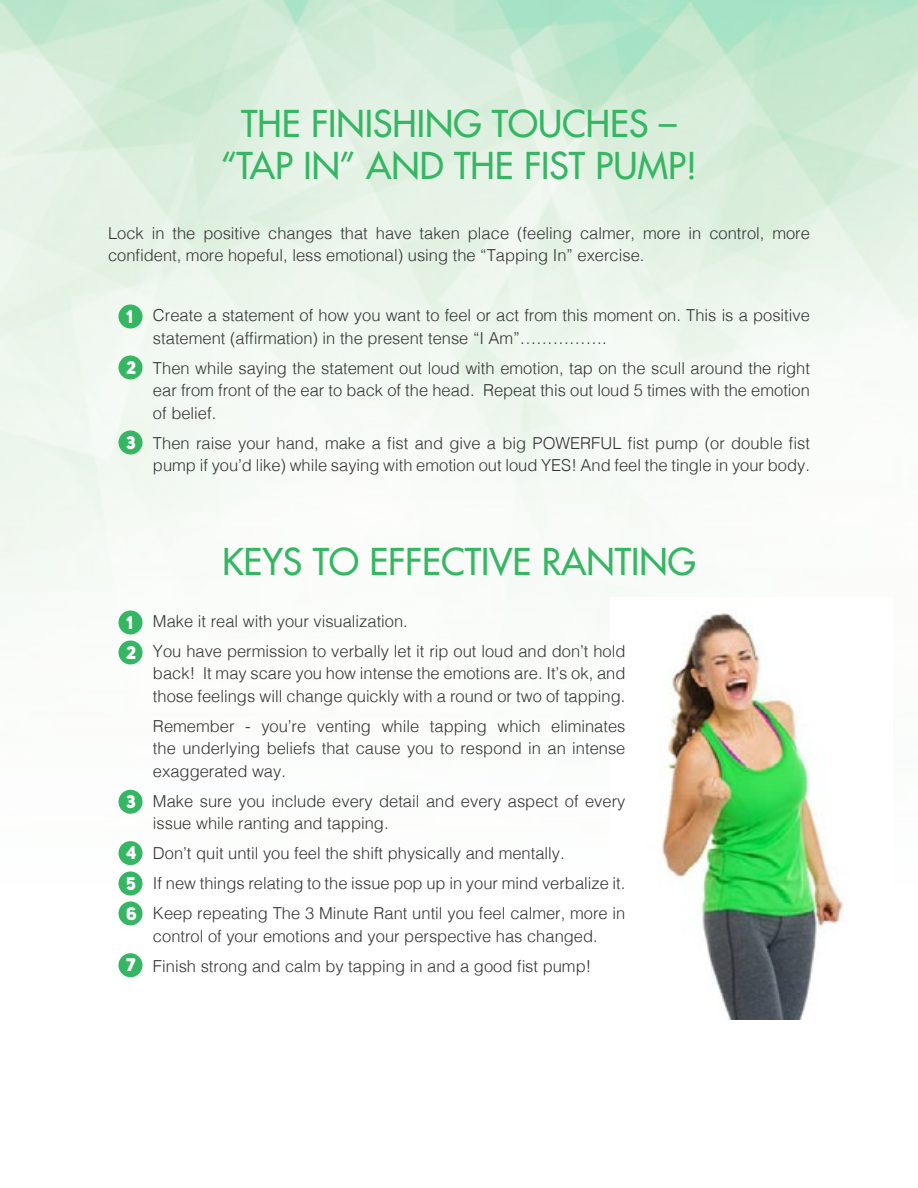
<style>
.page{position:relative;width:918px;height:1188px;background:#fff}
.page>*{position:absolute;margin:0;border:0;box-sizing:border-box;transform-origin:0 0}
.t1{font:36px/42px "Futura LT";color:#35b662;text-align:center}
.t2{font:18px/30.2px "Uni Sans Heavy CAPS";color:#fff}
.t3{font:300 16.5px/22.5px "Helvetica";color:#333}
</style>
<div class="page">
<img style="left:0;top:0;width:918px;height:913px">
<img style="left:610px;top:597px;width:283px;height:423px">
<div style="left:118px;top:304px;width:24px;height:24px;background:#35b662;border-radius:50%"></div>
<div style="left:118px;top:356px;width:24px;height:24px;background:#35b662;border-radius:50%"></div>
<div style="left:118px;top:430px;width:24px;height:24px;background:#35b662;border-radius:50%"></div>
<div style="left:118px;top:610px;width:24px;height:24px;background:#35b662;border-radius:50%"></div>
<div style="left:118px;top:640px;width:24px;height:24px;background:#35b662;border-radius:50%"></div>
<div style="left:118px;top:790px;width:24px;height:24px;background:#35b662;border-radius:50%"></div>
<div style="left:118px;top:841px;width:24px;height:24px;background:#35b662;border-radius:50%"></div>
<div style="left:118px;top:872px;width:24px;height:24px;background:#35b662;border-radius:50%"></div>
<div style="left:118px;top:901px;width:24px;height:24px;background:#35b662;border-radius:50%"></div>
<div style="left:118px;top:953px;width:24px;height:24px;background:#35b662;border-radius:50%"></div>
<h1 class="t1" style="left:221px;top:102px;width:478px">THE FINISHING TOUCHES – “TAP IN” AND THE FIST PUMP!</h1>
<p class="t3" style="left:108px;top:221px;width:704px">Lock in the positive changes that have taken place (feeling calmer, more in control, more confident, more hopeful, less emotional) using the “Tapping In” exercise.</p>
<p class="t2" style="left:126px;top:301px;width:8px">1</p>
<p class="t2" style="left:126px;top:352px;width:12px">2</p>
<p class="t2" style="left:126px;top:427px;width:11px">3</p>
<p class="t3" style="left:153px;top:303px;width:658px">Create a statement of how you want to feel or act from this moment on. This is a positive statement (affirmation) in the present tense “I Am”…………….</p>
<p class="t3" style="left:153px;top:356px;width:659px;text-align:justify">Then while saying the statement out loud with emotion, tap on the scull around the right ear from front of the ear to back of the head. Repeat this out loud 5 times with the emotion of belief.</p>
<p class="t3" style="left:153px;top:431px;width:659px">Then raise your hand, make a fist and give a big POWERFUL fist pump (or double fist pump if you’d like) while saying with emotion out loud YES! And feel the tingle in your body.</p>
<p class="t2" style="left:126px;top:607px;width:12px">1<br>2</p>
<p class="t2" style="left:126px;top:786px;width:11px">3</p>
<p class="t2" style="left:126px;top:837px;width:12px;text-align:justify">4<br>5<br>6</p>
<p class="t2" style="left:126px;top:950px;width:11px">7</p>
<h1 class="t1" style="left:222px;top:540px;width:475px">KEYS TO EFFECTIVE RANTING</h1>
<p class="t3" style="left:153px;top:605px;width:474px;line-height:30px">Make it real with your visualization.<br>You have permission to verbally let it rip out loud and don’t hold</p>
<p class="t3" style="left:153px;top:661px;width:474px">back! It may scare you how intense the emotions are. It’s ok, and those feelings will change quickly with a round or two of tapping.</p>
<p class="t3" style="left:153px;top:714px;width:474px;text-align:justify">Remember - you’re venting while tapping which eliminates the underlying beliefs that cause you to respond in an intense exaggerated way.</p>
<p class="t3" style="left:153px;top:789px;width:474px">Make sure you include every detail and every aspect of every issue while ranting and tapping.</p>
<p class="t3" style="left:153px;top:837px;width:474px;line-height:30px">Don’t quit until you feel the shift physically and mentally.<br>If new things relating to the issue pop up in your mind verbalize it.<br>Keep repeating The 3 Minute Rant until you feel calmer, more in</p>
<p class="t3" style="left:153px;top:920px;width:446px;line-height:30px">control of your emotions and your perspective has changed.<br>Finish strong and calm by tapping in and a good fist pump!</p>
</div>
